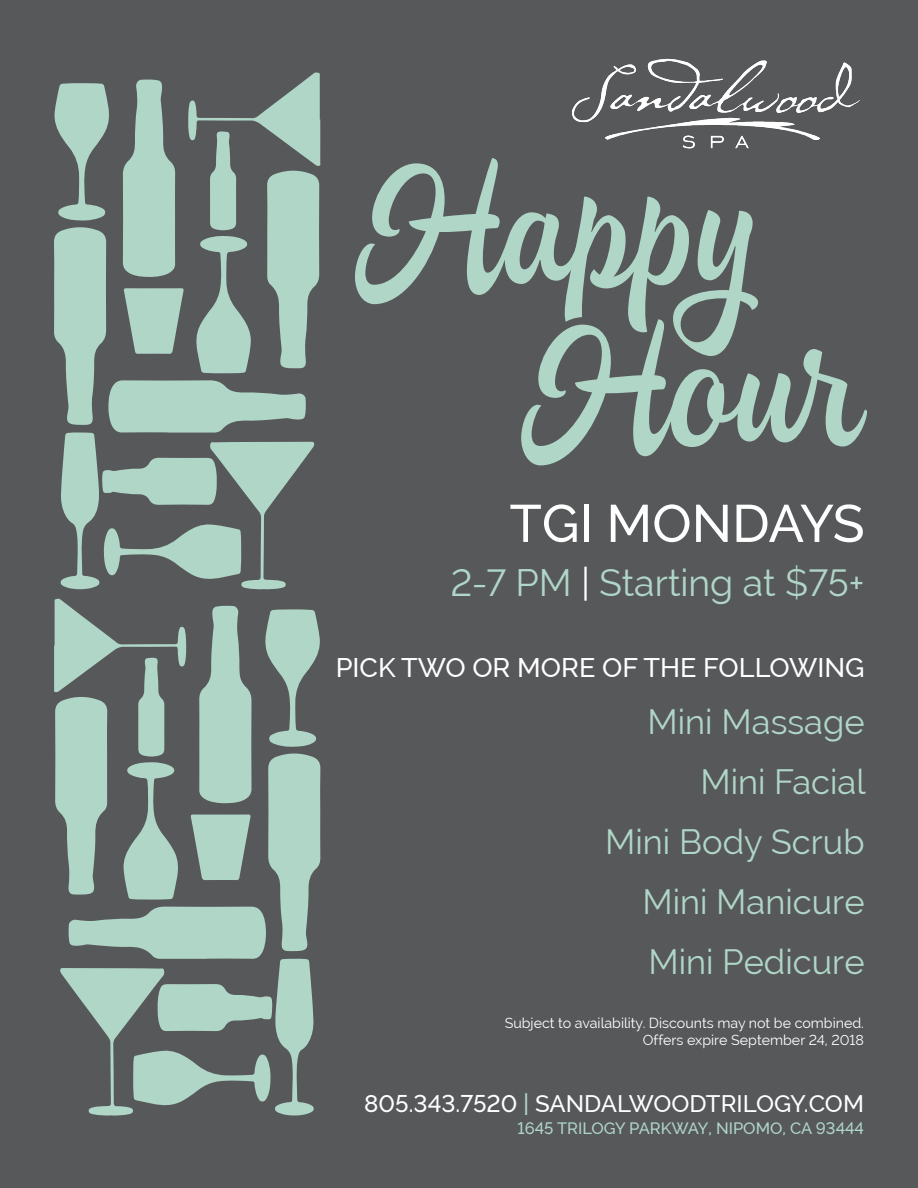
<style>
.page{position:relative;width:918px;height:1188px;background:#57585a}
.page>*{position:absolute;margin:0;border:0;box-sizing:border-box;transform-origin:0 0}
.t1{font:176.85px "Hollie Script Pro";color:#b0d6c8}
.t2{font:500 52.5px "Raleway";color:#fff}
.t3{font:37.5px "Raleway";color:#b0d6c8}
.t4{font:34.5px "Raleway";color:#b0d6c8}
.t5{font:500 27px "Raleway";color:#fff}
.t6{font:500 24px "Raleway";color:#fff}
.t7{font:500 16.5px "Raleway";color:#b0d6c8}
.t8{font:14.25px "Raleway";color:#fff}
.s1{color:#fff}
.s2{color:#b0d6c8}
</style>
<div class="page">
<img style="left:572px;top:58px;width:288px;height:91px">
<svg style="left:54px;top:598px;width:267px;height:518px"></svg>
<svg style="left:54px;top:72px;width:267px;height:518px"></svg>
<p class="t1" style="left:352px;top:117px;width:409px">Happy</p>
<p class="t1" style="left:518px;top:278px;width:351px">Hour</p>
<p class="t2" style="left:509px;top:493px;width:357px">TGI MONDAYS</p>
<p class="t3" style="left:450px;top:561px;width:416px">2-7 PM <span class="s1">|</span> Starting at $75+</p>
<p class="t5" style="left:336px;top:652px;width:530px">PICK TWO OR MORE OF THE FOLLOWING</p>
<p class="t4" style="left:648px;top:702px;width:219px">Mini Massage</p>
<p class="t4" style="left:700px;top:762px;width:167px">Mini Facial</p>
<p class="t4" style="left:605px;top:822px;width:261px">Mini Body Scrub</p>
<p class="t4" style="left:642px;top:882px;width:224px">Mini Manicure</p>
<p class="t4" style="left:648px;top:942px;width:218px">Mini Pedicure</p>
<p class="t8" style="left:505px;top:1015px;width:361px">Subject to availability. Discounts may not be combined.</p>
<p class="t8" style="left:643px;top:1032px;width:223px">Offers expire September 24, 2018</p>
<p class="t6" style="left:364px;top:1089px;width:501px">805.343.7520 <span class="s2">|</span> SANDALWOODTRILOGY.COM</p>
<p class="t7" style="left:517px;top:1119px;width:348px">1645 TRILOGY PARKWAY, NIPOMO, CA 93444</p>
</div>
